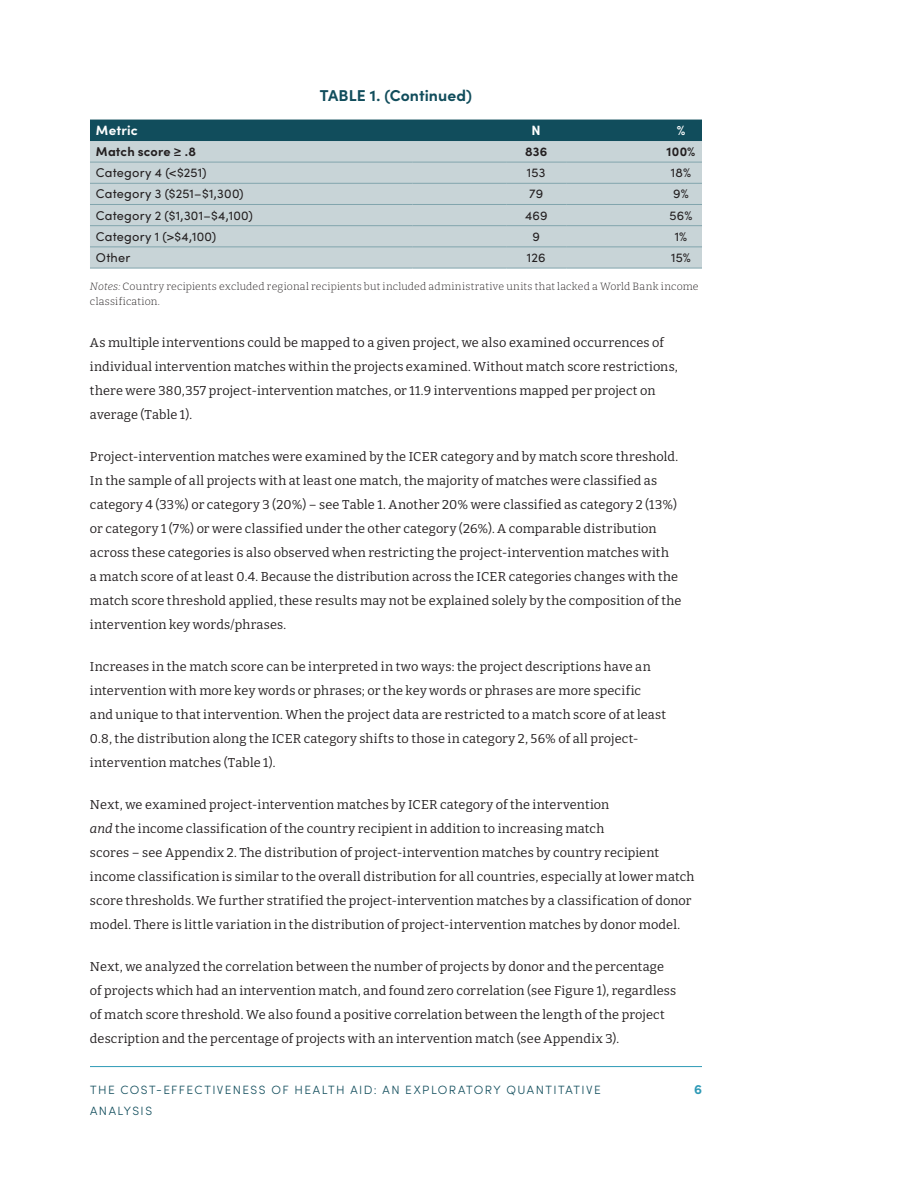
<style>
.page{position:relative;width:918px;height:1188px;background:#fff}
.page>*{position:absolute;margin:0;border:0;box-sizing:border-box;transform-origin:0 0}
._02_FIG_TABLE_title{font:700 15.75px "Sofia Pro";letter-spacing:.005em;color:#114d5c}
._02_Table_column_hea{font:700 13.5px "Sofia Pro";letter-spacing:.005em;color:#fff}
.t1{font:700 13.5px "Sofia Pro";color:#2f9ab6}
._01_Body_text{font:12.75px/24px "Bitter";letter-spacing:.01em;color:#231f20}
._02_Table_text{font:12.75px "Sofia Pro";letter-spacing:.015em;color:#231f20}
._02_Table_text__cent{font:12.75px "Sofia Pro";letter-spacing:.01em;color:#231f20}
._02_Table_text-2{font:700 12.75px "Sofia Pro";letter-spacing:.01em;color:#231f20}
._02_Table_text__cent-2{font:700 12.75px "Sofia Pro";letter-spacing:.015em;color:#231f20}
.t2{font:300 12px/21px "Sofia Pro";letter-spacing:.12em;color:#114d5c}
._02_Figure_Notes_Sou{font:300 10.5px/15px "Bitter";letter-spacing:.02em;color:#231f20}
.s1{font-style:italic}
</style>
<div class="page">
<hr style="left:90px;top:1066px;width:612px;height:1px;background:#2f9ab6">
<div style="left:90px;top:120px;width:612px;height:21px;background:#114d5c"></div>
<div style="left:90px;top:141px;width:612px;height:127px;background:#c8d4d7"></div>
<hr style="left:90px;top:162px;width:322px;height:1px;background:#82a5ad">
<hr style="left:412px;top:162px;width:94px;height:1px;background:#82a5ad">
<hr style="left:506px;top:162px;width:60px;height:1px;background:#82a5ad">
<hr style="left:566px;top:162px;width:94px;height:1px;background:#82a5ad">
<hr style="left:660px;top:162px;width:42px;height:1px;background:#82a5ad">
<hr style="left:90px;top:183px;width:322px;height:1px;background:#82a5ad">
<hr style="left:412px;top:183px;width:94px;height:1px;background:#82a5ad">
<hr style="left:506px;top:183px;width:60px;height:1px;background:#82a5ad">
<hr style="left:566px;top:183px;width:94px;height:1px;background:#82a5ad">
<hr style="left:660px;top:183px;width:42px;height:1px;background:#82a5ad">
<hr style="left:90px;top:204px;width:322px;height:1px;background:#82a5ad">
<hr style="left:412px;top:204px;width:94px;height:1px;background:#82a5ad">
<hr style="left:506px;top:204px;width:60px;height:1px;background:#82a5ad">
<hr style="left:566px;top:204px;width:94px;height:1px;background:#82a5ad">
<hr style="left:660px;top:204px;width:42px;height:1px;background:#82a5ad">
<hr style="left:90px;top:225px;width:322px;height:1px;background:#82a5ad">
<hr style="left:412px;top:225px;width:94px;height:1px;background:#82a5ad">
<hr style="left:506px;top:225px;width:60px;height:1px;background:#82a5ad">
<hr style="left:566px;top:225px;width:94px;height:1px;background:#82a5ad">
<hr style="left:660px;top:225px;width:42px;height:1px;background:#82a5ad">
<hr style="left:90px;top:246px;width:322px;height:1px;background:#82a5ad">
<hr style="left:412px;top:246px;width:94px;height:1px;background:#82a5ad">
<hr style="left:506px;top:246px;width:60px;height:1px;background:#82a5ad">
<hr style="left:566px;top:246px;width:94px;height:1px;background:#82a5ad">
<hr style="left:660px;top:246px;width:42px;height:1px;background:#82a5ad">
<hr style="left:90px;top:268px;width:322px;height:1px;background:#82a5ad">
<hr style="left:412px;top:268px;width:94px;height:1px;background:#82a5ad">
<hr style="left:506px;top:268px;width:60px;height:1px;background:#82a5ad">
<hr style="left:566px;top:268px;width:94px;height:1px;background:#82a5ad">
<hr style="left:660px;top:268px;width:42px;height:1px;background:#82a5ad">
<p class="_02_FIG_TABLE_title" style="left:320px;top:84px;width:154px">TABLE 1. (Continued)</p>
<p class="_02_Table_column_hea" style="left:96px;top:120px;width:43px">Metric</p>
<p class="_02_Table_column_hea" style="left:532px;top:120px;width:11px">N</p>
<p class="_02_Table_column_hea" style="left:677px;top:120px;width:10px">%</p>
<p class="_02_Table_text-2" style="left:96px;top:142px;width:101px">Match score ≥ .8</p>
<p class="_02_Table_text__cent-2" style="left:525px;top:142px;width:24px">836</p>
<p class="_02_Table_text__cent-2" style="left:667px;top:142px;width:30px">100%</p>
<p class="_02_Table_text" style="left:96px;top:164px;width:112px">Category 4 (&lt;$251)</p>
<p class="_02_Table_text__cent" style="left:527px;top:164px;width:20px">153</p>
<p class="_02_Table_text__cent" style="left:671px;top:164px;width:22px">18%</p>
<p class="_02_Table_text" style="left:96px;top:185px;width:149px">Category 3 ($251–$1,300)</p>
<p class="_02_Table_text__cent" style="left:529px;top:185px;width:15px">79</p>
<p class="_02_Table_text__cent" style="left:673px;top:185px;width:17px">9%</p>
<p class="_02_Table_text" style="left:96px;top:206px;width:158px">Category 2 ($1,301–$4,100)</p>
<p class="_02_Table_text__cent" style="left:525px;top:206px;width:24px">469</p>
<p class="_02_Table_text__cent" style="left:670px;top:206px;width:24px">56%</p>
<p class="_02_Table_text" style="left:96px;top:227px;width:122px">Category 1 (&gt;$4,100)</p>
<p class="_02_Table_text__cent" style="left:533px;top:227px;width:9px">9</p>
<p class="_02_Table_text__cent" style="left:675px;top:227px;width:14px">1%</p>
<p class="_02_Table_text" style="left:96px;top:248px;width:36px">Other</p>
<p class="_02_Table_text__cent" style="left:527px;top:248px;width:20px">126</p>
<p class="_02_Table_text__cent" style="left:671px;top:248px;width:21px">15%</p>
<p class="_02_Figure_Notes_Sou" style="left:90px;top:279px;width:610px"><span class="s1">Notes:</span> Country recipients excluded regional recipients but included administrative units that lacked a World Bank income classification.</p>
<p class="_01_Body_text" style="left:90px;top:330px;width:589px">As multiple interventions could be mapped to a given project, we also examined occurrences of individual intervention matches within the projects examined. Without match score restrictions, there were 380,357 project-intervention matches, or 11.9 interventions mapped per project on average (Table 1).</p>
<p class="_01_Body_text" style="left:90px;top:444px;width:593px">Project-intervention matches were examined by the ICER category and by match score threshold.<br>In the sample of all projects with at least one match, the majority of matches were classified as category 4 (33%) or category 3 (20%) – see Table 1. Another 20% were classified as category 2 (13%) or category 1 (7%) or were classified under the other category (26%). A comparable distribution across these categories is also observed when restricting the project-intervention matches with<br>a match score of at least 0.4. Because the distribution across the ICER categories changes with the match score threshold applied, these results may not be explained solely by the composition of the intervention key words/phrases.</p>
<p class="_01_Body_text" style="left:90px;top:654px;width:578px">Increases in the match score can be interpreted in two ways: the project descriptions have an intervention with more key words or phrases; or the key words or phrases are more specific and unique to that intervention. When the project data are restricted to a match score of at least 0.8, the distribution along the ICER category shifts to those in category 2, 56% of all project&shy;intervention matches (Table 1).</p>
<p class="_01_Body_text" style="left:90px;top:792px;width:606px">Next, we examined project-intervention matches by ICER category of the intervention<br><span class="s1">and</span> the income classification of the country recipient in addition to increasing match<br>scores – see Appendix 2. The distribution of project-intervention matches by country recipient income classification is similar to the overall distribution for all countries, especially at lower match score thresholds. We further stratified the project-intervention matches by a classification of donor model. There is little variation in the distribution of project-intervention matches by donor model.</p>
<p class="_01_Body_text" style="left:90px;top:954px;width:588px">Next, we analyzed the correlation between the number of projects by donor and the percentage of projects which had an intervention match, and found zero correlation (see Figure 1), regardless of match score threshold. We also found a positive correlation between the length of the project description and the percentage of projects with an intervention match (see Appendix 3).</p>
<p class="t2" style="left:90px;top:1079px;width:512px">THE COST-EFFECTIVENESS OF HEALTH AID: AN EXPLORATORY QUANTITATIVE<br>ANALYSIS</p>
<p class="t1" style="left:694px;top:1079px;width:9px">6</p>
</div>
